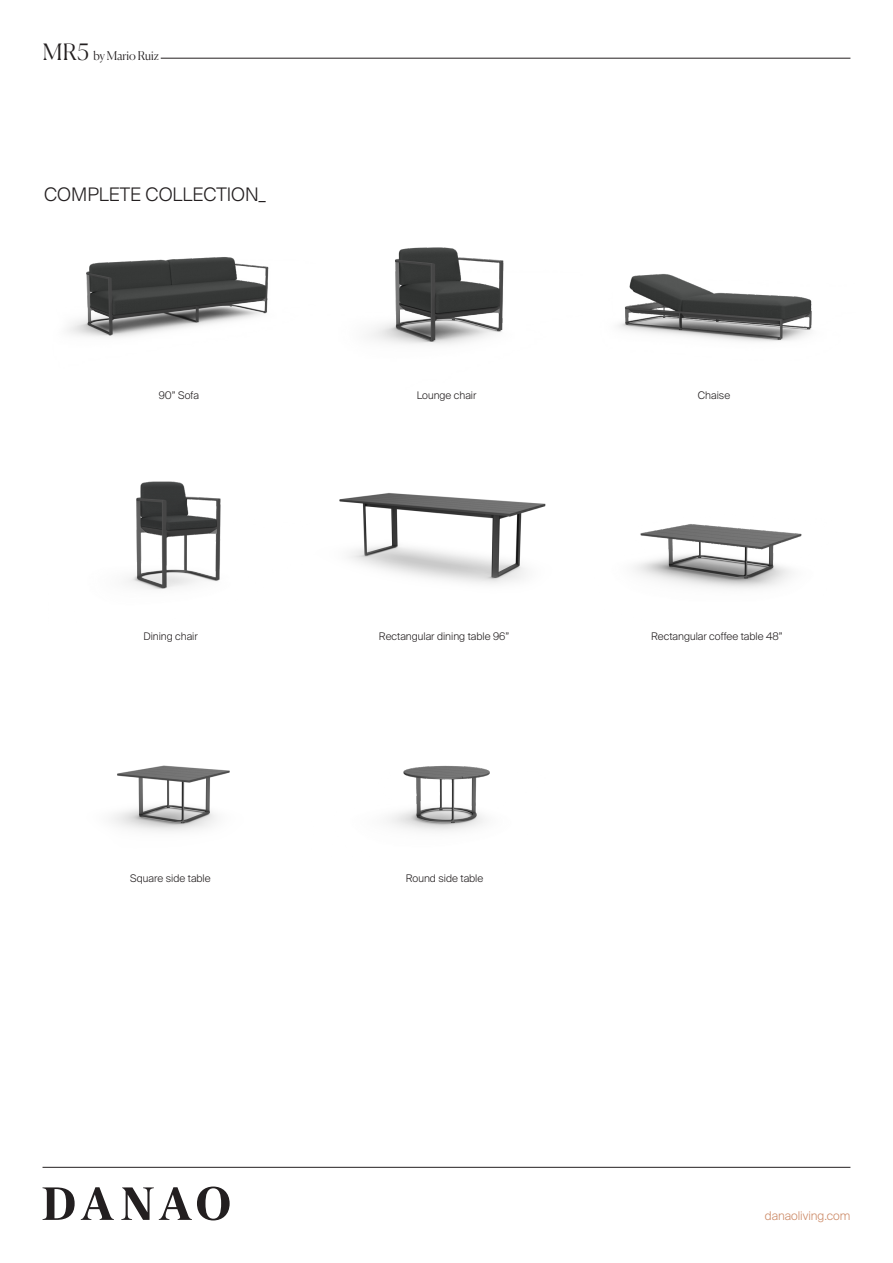
<style>
.page{position:relative;width:893px;height:1263px;background:#fff}
.page>*{position:absolute;margin:0;border:0;box-sizing:border-box;transform-origin:0 0}
.t1{font:300 18.6px "Suisse Intl";color:#231f20}
.t2{font:300 12px "Suisse Intl";color:#cc8a67}
.t3{font:300 12px "Canela";letter-spacing:-.005em;color:#231f20}
.t4{font:300 10.5px "Suisse Intl";color:#231f20}
.s1{font-size:22.5px}
</style>
<div class="page">
<svg style="left:43px;top:1187px;width:32px;height:33px"></svg>
<svg style="left:81px;top:1187px;width:33px;height:33px"></svg>
<svg style="left:121px;top:1186px;width:109px;height:34px"></svg>
<hr style="left:43px;top:1167px;width:807px;height:1px;background:#231f20">
<hr style="left:161px;top:58px;width:689px;height:1px;background:#231f20">
<img style="left:67px;top:257px;width:202px;height:80px">
<img style="left:112px;top:765px;width:118px;height:66px">
<img style="left:371px;top:247px;width:133px;height:98px">
<img style="left:127px;top:481px;width:94px;height:109px">
<img style="left:339px;top:493px;width:207px;height:91px">
<img style="left:635px;top:524px;width:167px;height:65px">
<img style="left:389px;top:765px;width:101px;height:66px">
<img style="left:618px;top:274px;width:194px;height:68px">
<p class="t3" style="left:43px;top:46px;width:118px"><span class="s1">MR5</span> by Mario Ruiz</p>
<h1 class="t1" style="left:44px;top:183px;width:223px">COMPLETE COLLECTION_</h1>
<p class="t4" style="left:159px;top:389px;width:42px">90” Sofa</p>
<p class="t4" style="left:417px;top:389px;width:61px">Lounge chair</p>
<p class="t4" style="left:698px;top:389px;width:34px">Chaise</p>
<p class="t4" style="left:143px;top:631px;width:56px">Dining chair</p>
<p class="t4" style="left:379px;top:631px;width:132px">Rectangular dining table 96”</p>
<p class="t4" style="left:651px;top:631px;width:133px">Rectangular coffee table 48”</p>
<p class="t4" style="left:130px;top:872px;width:82px">Square side table</p>
<p class="t4" style="left:406px;top:872px;width:79px">Round side table</p>
<p class="t2" style="left:765px;top:1209px;width:87px">danaoliving.com</p>
</div>
